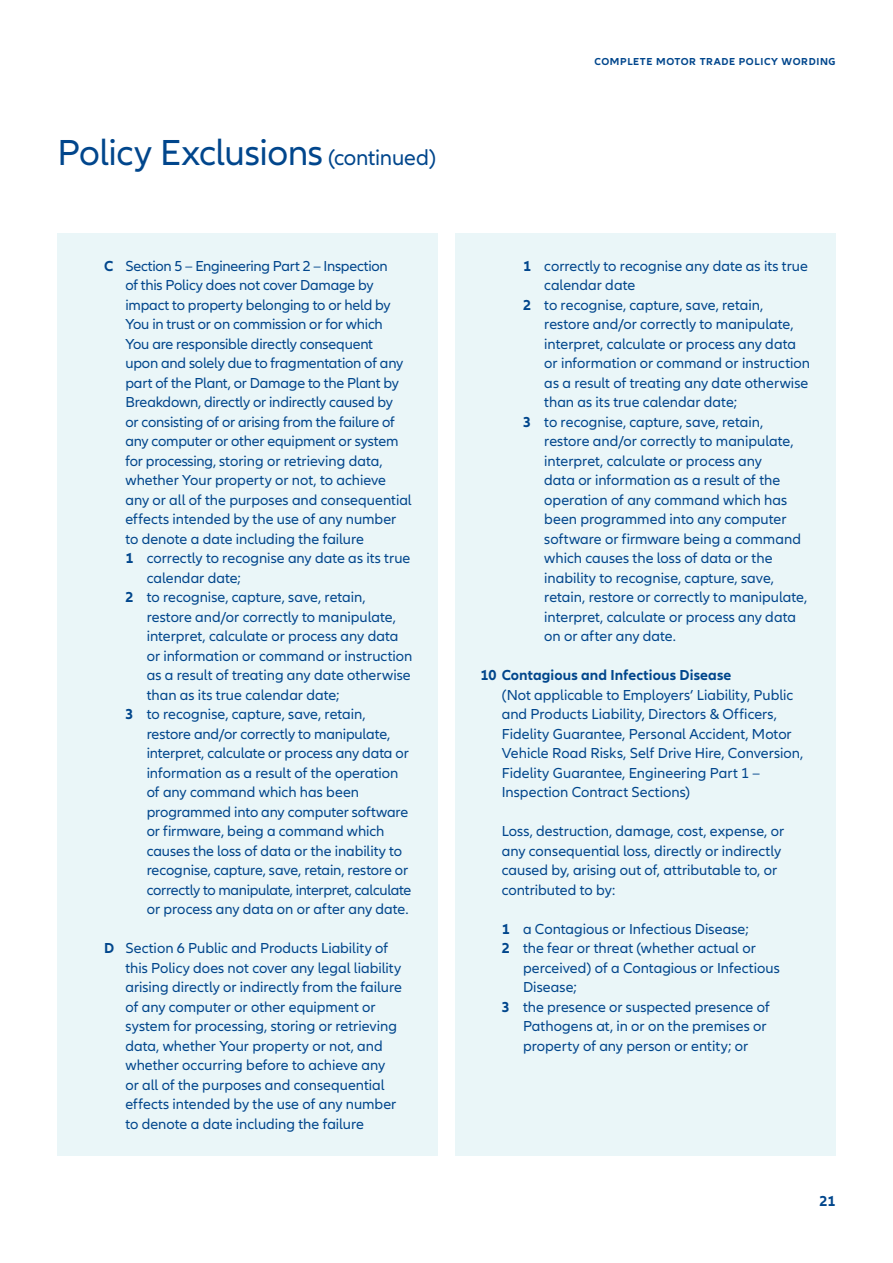
<style>
.page{position:relative;width:893px;height:1263px;background:#fff}
.page>*{position:absolute;margin:0;border:0;box-sizing:border-box;transform-origin:0 0}
.t1{font:37.5px "Allianz Neo";letter-spacing:-.01em;color:#01468c}
.Copy_10_13pt{font:15px/19.5px "Allianz Neo";color:#01468c}
.Copy_10_13pt-2{font:700 15px "Allianz Neo";letter-spacing:.005em;color:#01468c}
.t2{font:700 10.5px "Allianz Neo";letter-spacing:.06em;color:#01468c}
.s1{font-size:22.5px}
.s2{font-weight:700}
</style>
<div class="page">
<div style="left:455px;top:234px;width:381px;height:922px;background:#eaf6f8"></div>
<div style="left:57px;top:234px;width:381px;height:922px;background:#eaf6f8"></div>
<p class="t1" style="left:57px;top:132px;width:380px">Policy Exclusions <span class="s1">(continued)</span></p>
<p class="Copy_10_13pt" style="left:125px;top:256px;width:288px;text-indent:-21px"><span class="s2">C</span> Section 5 – Engineering Part 2 – Inspection<br>of this Policy does not cover Damage by impact to property belonging to or held by You in trust or on commission or for which<br>You are responsible directly consequent<br>upon and solely due to fragmentation of any part of the Plant, or Damage to the Plant by Breakdown, directly or indirectly caused by<br>or consisting of or arising from the failure of any computer or other equipment or system for processing, storing or retrieving data, whether Your property or not, to achieve any or all of the purposes and consequential effects intended by the use of any number to denote a date including the failure</p>
<p class="Copy_10_13pt" style="left:147px;top:549px;width:265px;text-indent:-21px"><span class="s2">1</span> correctly to recognise any date as its true calendar date;</p>
<p class="Copy_10_13pt" style="left:147px;top:588px;width:267px;text-indent:-21px"><span class="s2">2</span> to recognise, capture, save, retain, restore and/or correctly to manipulate, interpret, calculate or process any data or information or command or instruction as a result of treating any date otherwise than as its true calendar date;</p>
<p class="Copy_10_13pt" style="left:147px;top:705px;width:266px;text-indent:-21px"><span class="s2">3</span> to recognise, capture, save, retain, restore and/or correctly to manipulate, interpret, calculate or process any data or information as a result of the operation of any command which has been programmed into any computer software or firmware, being a command which causes the loss of data or the inability to recognise, capture, save, retain, restore or correctly to manipulate, interpret, calculate or process any data on or after any date.</p>
<p class="Copy_10_13pt" style="left:125px;top:939px;width:278px;text-indent:-21px"><span class="s2">D</span> Section 6 Public and Products Liability of this Policy does not cover any legal liability arising directly or indirectly from the failure of any computer or other equipment or system for processing, storing or retrieving data, whether Your property or not, and whether occurring before to achieve any or all of the purposes and consequential effects intended by the use of any number to denote a date including the failure</p>
<p class="t2" style="left:594px;top:56px;width:243px">COMPLETE MOTOR TRADE POLICY WORDING</p>
<p class="Copy_10_13pt" style="left:544px;top:256px;width:265px;text-indent:-21px"><span class="s2">1</span> correctly to recognise any date as its true calendar date</p>
<p class="Copy_10_13pt" style="left:544px;top:295px;width:267px;text-indent:-21px"><span class="s2">2</span> to recognise, capture, save, retain, restore and/or correctly to manipulate, interpret, calculate or process any data or information or command or instruction as a result of treating any date otherwise than as its true calendar date;</p>
<p class="Copy_10_13pt" style="left:544px;top:412px;width:264px;text-indent:-21px"><span class="s2">3</span> to recognise, capture, save, retain, restore and/or correctly to manipulate, interpret, calculate or process any<br>data or information as a result of the operation of any command which has been programmed into any computer software or firmware being a command which causes the loss of data or the inability to recognise, capture, save, retain, restore or correctly to manipulate, interpret, calculate or process any data on or after any date.</p>
<p class="Copy_10_13pt-2" style="left:480px;top:667px;width:252px">10 Contagious and Infectious Disease</p>
<p class="Copy_10_13pt" style="left:502px;top:685px;width:303px">(Not applicable to Employers’ Liability, Public and Products Liability, Directors &amp; Officers, Fidelity Guarantee, Personal Accident, Motor Vehicle Road Risks, Self Drive Hire, Conversion, Fidelity Guarantee, Engineering Part 1 – Inspection Contract Sections)</p>
<p class="Copy_10_13pt" style="left:502px;top:822px;width:284px">Loss, destruction, damage, cost, expense, or any consequential loss, directly or indirectly caused by, arising out of, attributable to, or contributed to by:</p>
<p class="Copy_10_13pt" style="left:502px;top:919px;width:248px"><span class="s2">1</span> a Contagious or Infectious Disease;</p>
<p class="Copy_10_13pt" style="left:523px;top:939px;width:258px;text-indent:-21px"><span class="s2">2</span> the fear or threat (whether actual or perceived) of a Contagious or Infectious<br>Disease;</p>
<p class="Copy_10_13pt" style="left:523px;top:997px;width:248px;text-indent:-21px"><span class="s2">3</span> the presence or suspected presence of<br>Pathogens at, in or on the premises or property of any person or entity; or</p>
<p class="Copy_10_13pt-2" style="left:819px;top:1192px;width:18px">21</p>
</div>
